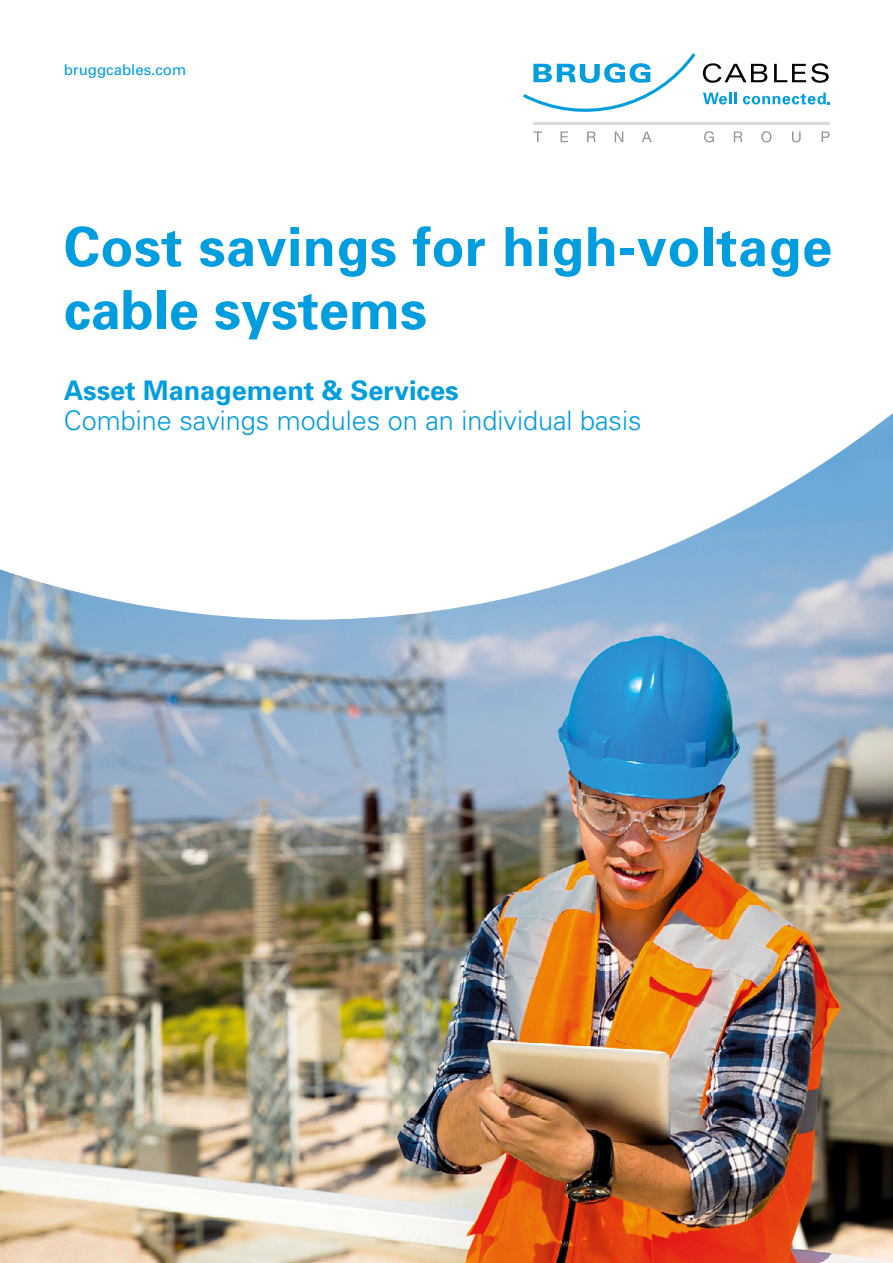
<style>
.page{position:relative;width:893px;height:1263px;background:#fff}
.page>*{position:absolute;margin:0;border:0;box-sizing:border-box;transform-origin:0 0}
.t1{font:700 54px/63px "Univers";letter-spacing:.01em;color:#009ddf}
.t2{font:300 27px "Univers";color:#009ddf}
.t3{font:700 27px "Univers";color:#009ddf}
.t4{font:15px "Univers";color:#009ddf}
</style>
<div class="page">
<svg style="left:703px;top:63px;width:64px;height:20px"></svg>
<svg style="left:774px;top:63px;width:55px;height:20px"></svg>
<svg style="left:703px;top:93px;width:33px;height:11px"></svg>
<svg style="left:743px;top:93px;width:87px;height:11px"></svg>
<hr style="left:533px;top:122px;width:297px;height:3px;background:#dadada">
<svg style="left:523px;top:53px;width:172px;height:59px"></svg>
<svg style="left:533px;top:131px;width:9px;height:11px"></svg>
<svg style="left:561px;top:131px;width:7px;height:11px"></svg>
<svg style="left:587px;top:131px;width:9px;height:11px"></svg>
<svg style="left:615px;top:131px;width:8px;height:11px"></svg>
<svg style="left:642px;top:131px;width:10px;height:11px"></svg>
<svg style="left:704px;top:131px;width:10px;height:11px"></svg>
<svg style="left:734px;top:131px;width:8px;height:11px"></svg>
<svg style="left:761px;top:131px;width:11px;height:11px"></svg>
<svg style="left:792px;top:131px;width:9px;height:11px"></svg>
<svg style="left:822px;top:131px;width:8px;height:11px"></svg>
<img style="left:0;top:413px;width:893px;height:850px">
<p class="t4" style="left:64px;top:61px;width:124px">bruggcables.com</p>
<h1 class="t1" style="left:64px;top:215px;width:770px">Cost savings for high-voltage cable systems</h1>
<p class="t3" style="left:64px;top:374px;width:396px">Asset Management &amp; Services</p>
<p class="t2" style="left:64px;top:404px;width:579px">Combine savings modules on an individual basis</p>
</div>
